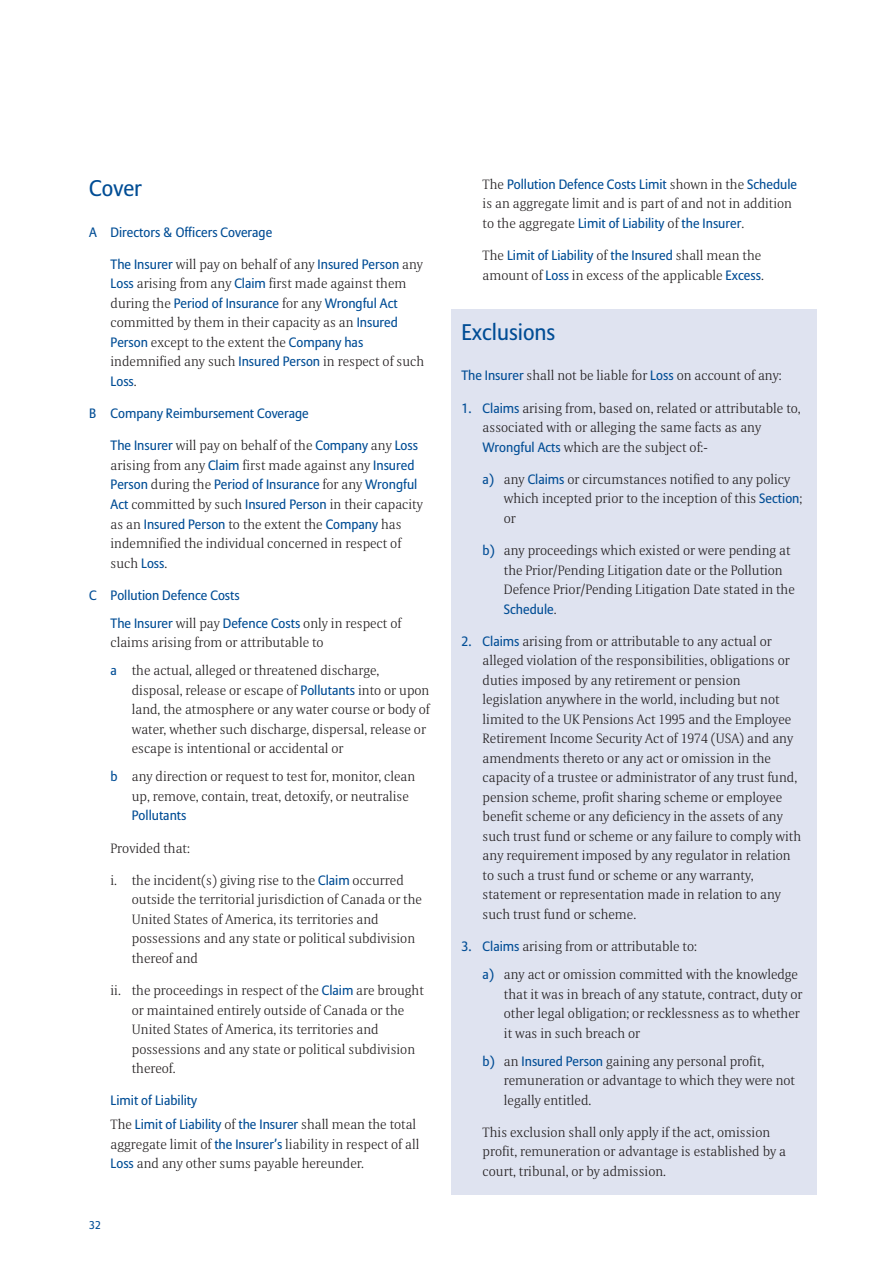
<style>
.page{position:relative;width:893px;height:1263px;background:#fff}
.page>*{position:absolute;margin:0;border:0;box-sizing:border-box;transform-origin:0 0}
.t1{font:22.5px "Allianz Sans";color:#014d95}
.t2{font:300 13.5px/19.5px "Allianz Serif";color:#231f20}
.t3{font:13.5px/28px "Allianz Sans";color:#014d95}
.t4{font:11.25px "Allianz Sans";color:#014d95}
.s1{font-family:"Allianz Serif";font-weight:300;color:#231f20}
.s2{font-family:"Allianz Sans";font-weight:400;color:#014d95}
</style>
<div class="page">
<div style="left:451px;top:310px;width:365px;height:885px;background:#dfe3f0"></div>
<h1 class="t1" style="left:89px;top:179px;width:54px">Cover</h1>
<p class="t3" style="left:89px;top:219px;width:184px">A Directors &amp; Officers Coverage</p>
<p class="t3" style="left:111px;top:251px;width:314px">The Insurer <span class="s1">will pay on behalf of any</span> Insured Person <span class="s1">any</span></p>
<p class="t2" style="left:111px;top:276px;width:297px"><span class="s2">Loss</span> arising from any <span class="s2">Claim</span> first made against them</p>
<p class="t3" style="left:111px;top:290px;width:289px"><span class="s1">during the</span> Period of Insurance <span class="s1">for any</span> Wrongful Act</p>
<p class="t2" style="left:111px;top:315px;width:315px">committed by them in their capacity as an <span class="s2">Insured<br>Person</span> except to the extent the <span class="s2">Company has </span>indemnified any such <span class="s2">Insured Person</span> in respect of such</p>
<p class="t3" style="left:111px;top:368px;width:28px">Loss<span class="s1">.</span></p>
<p class="t3" style="left:89px;top:401px;width:221px">B Company Reimbursement Coverage</p>
<p class="t2" style="left:111px;top:438px;width:309px"><span class="s2">The Insurer</span> will pay on behalf of the <span class="s2">Company</span> any <span class="s2">Loss </span>arising from any <span class="s2">Claim</span> first made against any <span class="s2">Insured</span></p>
<p class="t3" style="left:111px;top:472px;width:308px">Person <span class="s1">during the</span> Period of Insurance <span class="s1">for any</span> Wrongful</p>
<p class="t2" style="left:111px;top:496px;width:314px"><span class="s2">Act</span> committed by such <span class="s2">Insured Person</span> in their capacity as an <span class="s2">Insured Person</span> to the extent the <span class="s2">Company</span> has indemnified the individual concerned in respect of such <span class="s2">Loss</span>.</p>
<p class="t3" style="left:111px;top:582px;width:292px;text-indent:-21px">C Pollution Defence Costs<br>The Insurer <span class="s1">will pay</span> Defence Costs <span class="s1">only in respect of</span></p>
<p class="t2" style="left:111px;top:630px;width:270px;line-height:28px">claims arising from or attributable to<br><span class="s2">a</span> the actual, alleged or threatened discharge,</p>
<p class="t2" style="left:132px;top:682px;width:299px">disposal, release or escape of <span class="s2">Pollutants</span> into or upon land, the atmosphere or any water course or body of water, whether such discharge, dispersal, release or escape is intentional or accidental or</p>
<p class="t2" style="left:132px;top:768px;width:285px;text-indent:-21px"><span class="s2">b</span> any direction or request to test for, monitor, clean up, remove, contain, treat, detoxify, or neutralise</p>
<p class="t3" style="left:132px;top:803px;width:56px">Pollutants</p>
<p class="t2" style="left:111px;top:840px;width:81px">Provided that:</p>
<p class="t2" style="left:132px;top:872px;width:292px;text-indent:-21px">i. the incident(s) giving rise to the <span class="s2">Claim</span> occurred outside the territorial jurisdiction of Canada or the United States of America, its territories and possessions and any state or political subdivision thereof and</p>
<p class="t2" style="left:132px;top:982px;width:293px;text-indent:-21px">ii. the proceedings in respect of the <span class="s2">Claim</span> are brought or maintained entirely outside of Canada or the United States of America, its territories and possessions and any state or political subdivision thereof.</p>
<p class="t3" style="left:111px;top:1090px;width:307px;line-height:23.7px">Limit of Liability<br><span class="s1">The</span> Limit of Liability <span class="s1">of</span> the Insurer <span class="s1">shall mean the total</span></p>
<p class="t2" style="left:111px;top:1136px;width:310px">aggregate limit of <span class="s2">the Insurer’s</span> liability in respect of all<br><span class="s2">Loss</span> and any other sums payable hereunder.</p>
<p class="t4" style="left:89px;top:1220px;width:13px">32</p>
<p class="t3" style="left:483px;top:171px;width:316px"><span class="s1">The</span> Pollution Defence Costs Limit <span class="s1">shown in the</span> Schedule</p>
<p class="t2" style="left:483px;top:196px;width:311px">is an aggregate limit and is part of and not in addition</p>
<p class="t3" style="left:483px;top:210px;width:263px"><span class="s1">to the aggregate</span> Limit of Liability <span class="s1">of</span> the Insurer<span class="s1">.</span></p>
<p class="t3" style="left:483px;top:243px;width:280px"><span class="s1">The</span> Limit of Liability <span class="s1">of</span> the Insured <span class="s1">shall mean the</span></p>
<p class="t2" style="left:483px;top:267px;width:283px">amount of <span class="s2">Loss</span> in excess of the applicable <span class="s2">Excess</span>.</p>
<h1 class="t1" style="left:461px;top:322px;width:96px">Exclusions</h1>
<p class="t2" style="left:461px;top:367px;width:322px"><span class="s2">The Insurer</span> shall not be liable for <span class="s2">Loss</span> on account of any:</p>
<p class="t2" style="left:483px;top:400px;width:319px;text-indent:-21px"><span class="s2">1. Claims</span> arising from, based on, related or attributable to, associated with or alleging the same facts as any<br><span class="s2">Wrongful Acts</span> which are the subject of:-</p>
<p class="t2" style="left:504px;top:471px;width:300px;text-indent:-21px"><span class="s2">a)</span> any <span class="s2">Claims</span> or circumstances notified to any policy which incepted prior to the inception of this <span class="s2">Section</span>; or</p>
<p class="t2" style="left:504px;top:542px;width:292px;text-indent:-21px"><span class="s2">b)</span> any proceedings which existed or were pending at the Prior/Pending Litigation date or the Pollution<br>Defence Prior/Pending Litigation Date stated in the</p>
<p class="t3" style="left:504px;top:596px;width:54px">Schedule<span class="s1">.</span></p>
<p class="t2" style="left:483px;top:633px;width:320px;text-indent:-21px"><span class="s2">2. Claims</span> arising from or attributable to any actual or alleged violation of the responsibilities, obligations or duties imposed by any retirement or pension legislation anywhere in the world, including but not limited to the UK Pensions Act 1995 and the Employee Retirement Income Security Act of 1974 (USA) and any amendments thereto or any act or omission in the capacity of a trustee or administrator of any trust fund, pension scheme, profit sharing scheme or employee benefit scheme or any deficiency in the assets of any such trust fund or scheme or any failure to comply with any requirement imposed by any regulator in relation to such a trust fund or scheme or any warranty, statement or representation made in relation to any such trust fund or scheme.</p>
<p class="t2" style="left:483px;top:934px;width:317px;line-height:28px;text-indent:-21px"><span class="s2">3. Claims</span> arising from or attributable to:<br><span class="s2">a)</span> any act or omission committed with the knowledge</p>
<p class="t2" style="left:504px;top:986px;width:300px">that it was in breach of any statute, contract, duty or other legal obligation; or recklessness as to whether it was in such breach or</p>
<p class="t2" style="left:504px;top:1053px;width:293px;text-indent:-21px"><span class="s2">b)</span> an <span class="s2">Insured Person</span> gaining any personal profit, remuneration or advantage to which they were not legally entitled.</p>
<p class="t2" style="left:483px;top:1124px;width:305px">This exclusion shall only apply if the act, omission profit, remuneration or advantage is established by a court, tribunal, or by admission.</p>
</div>
